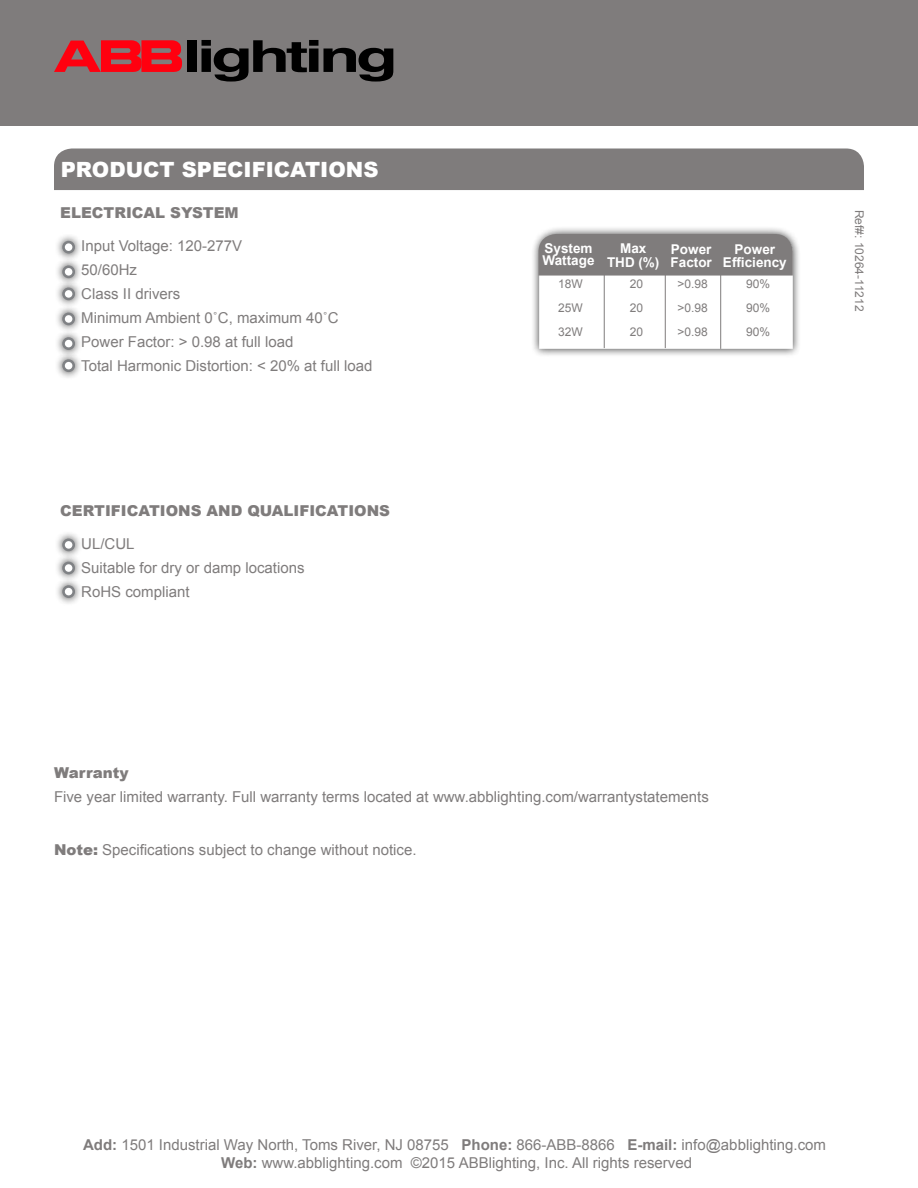
<style>
.page{position:relative;width:918px;height:1188px;background:#fff}
.page>*{position:absolute;margin:0;border:0;box-sizing:border-box;transform-origin:0 0}
.t1{font:900 21px "Arial";color:#fff}
.t2{font:15px/24px "Arial";color:#7f7c7c}
.t3{font:900 15px "Arial";color:#7f7c7c}
.t4{font:700 13.5px/13.5px "Arial";color:#fff}
.t5{font:12px/24px "Arial";color:#7f7c7c;text-align:justify}
.s1{font-weight:900}
.s2{font-weight:700}
</style>
<div class="page">
<div style="left:0;top:0;width:918px;height:126px;background:#7f7c7c"></div>
<svg style="left:54px;top:40px;width:128px;height:32px"></svg>
<div style="left:187px;top:40px;width:9px;height:32px;background:#000"></div>
<svg style="left:202px;top:40px;width:116px;height:42px"></svg>
<svg style="left:324px;top:48px;width:69px;height:34px"></svg>
<div style="left:54px;top:148px;width:810px;height:42px;background:#7f7c7c"></div>
<div style="left:531px;top:226px;width:270px;height:132px;background:#000;opacity:.75"></div>
<svg style="left:538px;top:234px;width:255px;height:115px"></svg>
<hr style="left:604px;top:271px;width:1px;height:77px;background:#7f7c7c">
<hr style="left:665px;top:271px;width:1px;height:77px;background:#7f7c7c">
<hr style="left:720px;top:272px;width:1px;height:77px;background:#7f7c7c">
<div style="left:54px;top:232px;width:30px;height:29px;background:#000;opacity:.75"></div>
<svg style="left:62px;top:241px;width:13px;height:13px"></svg>
<div style="left:65px;top:243px;width:7px;height:8px;background:#fff;border-radius:50%"></div>
<div style="left:54px;top:304px;width:30px;height:29px;background:#000;opacity:.75"></div>
<svg style="left:62px;top:313px;width:13px;height:12px"></svg>
<div style="left:65px;top:315px;width:7px;height:8px;background:#fff;border-radius:50%"></div>
<div style="left:54px;top:530px;width:30px;height:29px;background:#000;opacity:.75"></div>
<svg style="left:62px;top:539px;width:13px;height:12px"></svg>
<div style="left:65px;top:541px;width:7px;height:8px;background:#fff;border-radius:50%"></div>
<div style="left:54px;top:257px;width:30px;height:29px;background:#000;opacity:.75"></div>
<svg style="left:62px;top:265px;width:13px;height:13px"></svg>
<div style="left:65px;top:268px;width:7px;height:8px;background:#fff;border-radius:50%"></div>
<div style="left:54px;top:329px;width:30px;height:29px;background:#000;opacity:.75"></div>
<svg style="left:62px;top:337px;width:13px;height:13px"></svg>
<div style="left:65px;top:340px;width:7px;height:7px;background:#fff;border-radius:50%"></div>
<div style="left:54px;top:553px;width:30px;height:29px;background:#000;opacity:.75"></div>
<svg style="left:62px;top:562px;width:13px;height:12px"></svg>
<div style="left:65px;top:564px;width:7px;height:8px;background:#fff;border-radius:50%"></div>
<div style="left:54px;top:279px;width:30px;height:29px;background:#000;opacity:.75"></div>
<svg style="left:62px;top:288px;width:13px;height:12px"></svg>
<div style="left:65px;top:290px;width:7px;height:8px;background:#fff;border-radius:50%"></div>
<div style="left:54px;top:351px;width:30px;height:29px;background:#000;opacity:.75"></div>
<svg style="left:62px;top:359px;width:13px;height:13px"></svg>
<div style="left:65px;top:362px;width:7px;height:7px;background:#fff;border-radius:50%"></div>
<div style="left:54px;top:577px;width:30px;height:29px;background:#000;opacity:.75"></div>
<svg style="left:62px;top:585px;width:13px;height:13px"></svg>
<div style="left:65px;top:588px;width:7px;height:7px;background:#fff;border-radius:50%"></div>
<h1 class="t1" style="left:61px;top:154px;width:319px">PRODUCT SPECIFICATIONS</h1>
<p class="t3" style="left:60px;top:202px;width:180px">ELECTRICAL SYSTEM</p>
<p class="t2" style="left:81px;top:234px;width:293px">Input Voltage: 120-277V<br>50/60Hz<br>Class II drivers<br>Minimum Ambient 0˚C, maximum 40˚C<br>Power Factor: &gt; 0.98 at full load<br>Total Harmonic Distortion: &lt; 20% at full load</p>
<p class="t3" style="left:60px;top:500px;width:331px">CERTIFICATIONS AND QUALIFICATIONS</p>
<p class="t2" style="left:81px;top:532px;width:225px">UL/CUL<br>Suitable for dry or damp locations<br>RoHS compliant</p>
<p class="t4" style="left:543px;top:243px;width:53px;line-height:12px">System<br>Wattage</p>
<p class="t4" style="left:607px;top:242px;width:54px;text-align:center">Max<br>THD (%)</p>
<p class="t4" style="left:671px;top:243px;width:43px">Power<br>Factor</p>
<p class="t4" style="left:723px;top:243px;width:65px;text-align:center">Power<br>Efficiency</p>
<p class="t5" style="left:558px;top:272px;width:26px">18W 25W 32W</p>
<p class="t5" style="left:630px;top:272px;width:15px">20<br>20<br>20</p>
<p class="t5" style="left:678px;top:272px;width:32px">&gt;0.98 &gt;0.98 &gt;0.98</p>
<p class="t5" style="left:746px;top:272px;width:26px">90% 90% 90%</p>
<p class="t3" style="left:54px;top:762px;width:76px">Warranty</p>
<p class="t2" style="left:54px;top:785px;width:656px">Five year limited warranty. Full warranty terms located at www.abblighting.com/warrantystatements</p>
<p class="t2" style="left:54px;top:838px;width:364px"><span class="s1">Note:</span> Specifications subject to change without notice.</p>
<p class="t5" style="left:871px;top:210px;width:103px;rotate:90deg">Ref#: 10264-11212</p>
<p class="t2" style="left:83px;top:1136px;width:745px;line-height:18px;text-align:center"><span class="s2">Add:</span> 1501 Industrial Way North, Toms River, NJ 08755 <span class="s2">Phone:</span> 866-ABB-8866 <span class="s2">E-mail:</span> info@abblighting.com<br><span class="s2">Web:</span> www.abblighting.com ©2015 ABBlighting, Inc. All rights reserved</p>
</div>
